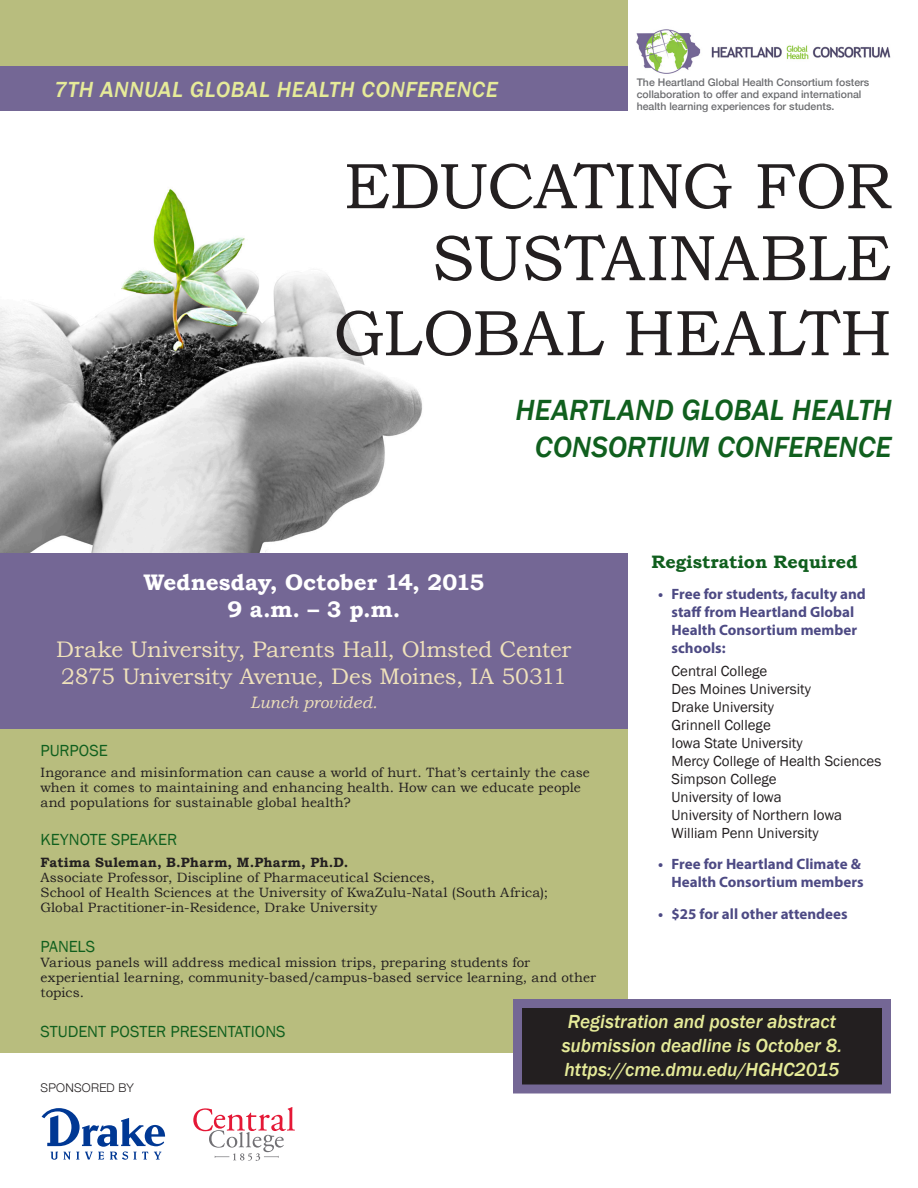
<style>
.page{position:relative;width:918px;height:1188px;background:#fff}
.page>*{position:absolute;margin:0;border:0;box-sizing:border-box;transform-origin:0 0}
.t1{font:64.5px/73.5px "Bookman Old Style";letter-spacing:-.015em;color:#231f20;text-align:right}
.t2{font:italic 500 30px/37.5px "Franklin Gothic";letter-spacing:-.005em;color:#105f1e;text-align:right}
.t3{font:22.5px/27px "Bookman Old Style";letter-spacing:-.01em;color:#efe1bb}
.t4{font:700 22.5px/27px "Bookman Old Style";color:#fff;text-align:center}
.t5{font:italic 500 22.5px "Franklin Gothic";letter-spacing:.02em;color:#e6eb99}
.t6{font:italic 500 19.5px/24px "Franklin Gothic";letter-spacing:-.005em;color:#e6eb99;text-align:center}
.t7{font:700 18px "Bookman Old Style";color:#105f1e}
.t8{font:16.5px "Franklin Gothic";letter-spacing:-.005em;color:#105f1e}
.t9{font:italic 16.5px "Bookman Old Style";color:#efe1bb}
.t10{font:15px/18px "Franklin Gothic";color:#231f20}
.t11{font:700 15px/18px "Myriad Pro";color:#4d4a84}
.t12{font:13.5px/15px "Bookman Old Style";letter-spacing:.005em;color:#231f20}
.t13{font:300 12px "Helvetica Neue";letter-spacing:.025em;color:#231f20}
.t14{font:500 10.5px/12px "Helvetica Neue";color:#6c6d70}
.s1{font-weight:700}
</style>
<div class="page">
<div style="left:0;top:0;width:628px;height:1053px;background:#b8bd7e"></div>
<img style="left:636px;top:29px;width:255px;height:45px">
<div style="left:0;top:111px;width:918px;height:466px;background:#fff"></div>
<div style="left:518px;top:1004px;width:368px;height:85px;background:#231f20"></div>
<div style="left:513px;top:999px;width:378px;height:95px;border:9px solid #746795"></div>
<svg style="left:42px;top:1108px;width:123px;height:52px"></svg>
<svg style="left:193px;top:1107px;width:102px;height:54px"></svg>
<img style="left:0;top:189px;width:449px;height:365px">
<div style="left:0;top:66px;width:628px;height:45px;background:#746795"></div>
<div style="left:0;top:554px;width:628px;height:175px;background:#746795"></div>
<p class="t5" style="left:54px;top:76px;width:445px">7TH ANNUAL GLOBAL HEALTH CONFERENCE</p>
<p class="t14" style="left:637px;top:75px;width:234px">The Heartland Global Health Consortium fosters collaboration to offer and expand international health learning experiences for students.</p>
<p class="t1" style="left:333px;top:149px;width:560px">EDUCATING FOR<br>SUSTAINABLE<br>GLOBAL HEALTH</p>
<p class="t2" style="left:515px;top:391px;width:378px">HEARTLAND GLOBAL HEALTH<br>CONSORTIUM CONFERENCE</p>
<p class="t7" style="left:651px;top:551px;width:208px">Registration Required</p>
<p class="t11" style="left:672px;top:585px;width:196px;text-indent:-14px">• Free for students, faculty and staff from Heartland Global<br>Health Consortium member schools:</p>
<p class="t10" style="left:672px;top:662px;width:211px">Central College<br>Des Moines University<br>Drake University<br>Grinnell College<br>Iowa State University<br>Mercy College of Health Sciences<br>Simpson College<br>University of Iowa<br>University of Northern Iowa<br>William Penn University</p>
<p class="t11" style="left:658px;top:855px;width:207px;text-align:right">• Free for Heartland Climate &amp;<br>Health Consortium members</p>
<p class="t11" style="left:658px;top:904px;width:191px">• $25 for all other attendees</p>
<p class="t4" style="left:143px;top:568px;width:342px">Wednesday, October 14, 2015<br>9 a.m. – 3 p.m.</p>
<p class="t3" style="left:56px;top:636px;width:517px">Drake University, Parents Hall, Olmsted Center<br>2875 University Avenue, Des Moines, IA 50311</p>
<p class="t9" style="left:250px;top:693px;width:129px">Lunch provided.</p>
<p class="t8" style="left:40px;top:740px;width:69px">PURPOSE</p>
<p class="t12" style="left:40px;top:765px;width:551px">Ingorance and misinformation can cause a world of hurt. That’s certainly the case when it comes to maintaining and enhancing health. How can we educate people and populations for sustainable global health?</p>
<p class="t8" style="left:40px;top:829px;width:138px">KEYNOTE SPEAKER</p>
<p class="t12" style="left:40px;top:854px;width:509px"><span class="s1">Fatima Suleman, B.Pharm, M.Pharm, Ph.D.<br></span>Associate Professor, Discipline of Pharmaceutical Sciences,<br>School of Health Sciences at the University of KwaZulu-Natal (South Africa); Global Practitioner-in-Residence, Drake University</p>
<p class="t8" style="left:40px;top:936px;width:56px">PANELS</p>
<p class="t12" style="left:40px;top:955px;width:557px">Various panels will address medical mission trips, preparing students for experiential learning, community-based/campus-based service learning, and other topics.</p>
<p class="t8" style="left:40px;top:1021px;width:247px">STUDENT POSTER PRESENTATIONS</p>
<p class="t6" style="left:562px;top:1010px;width:282px">Registration and poster abstract submission deadline is October 8.</p>
<p class="t6" style="left:564px;top:1058px;width:277px">https://cme.dmu.edu/HGHC2015</p>
<p class="t13" style="left:40px;top:1078px;width:95px">SPONSORED BY</p>
</div>
